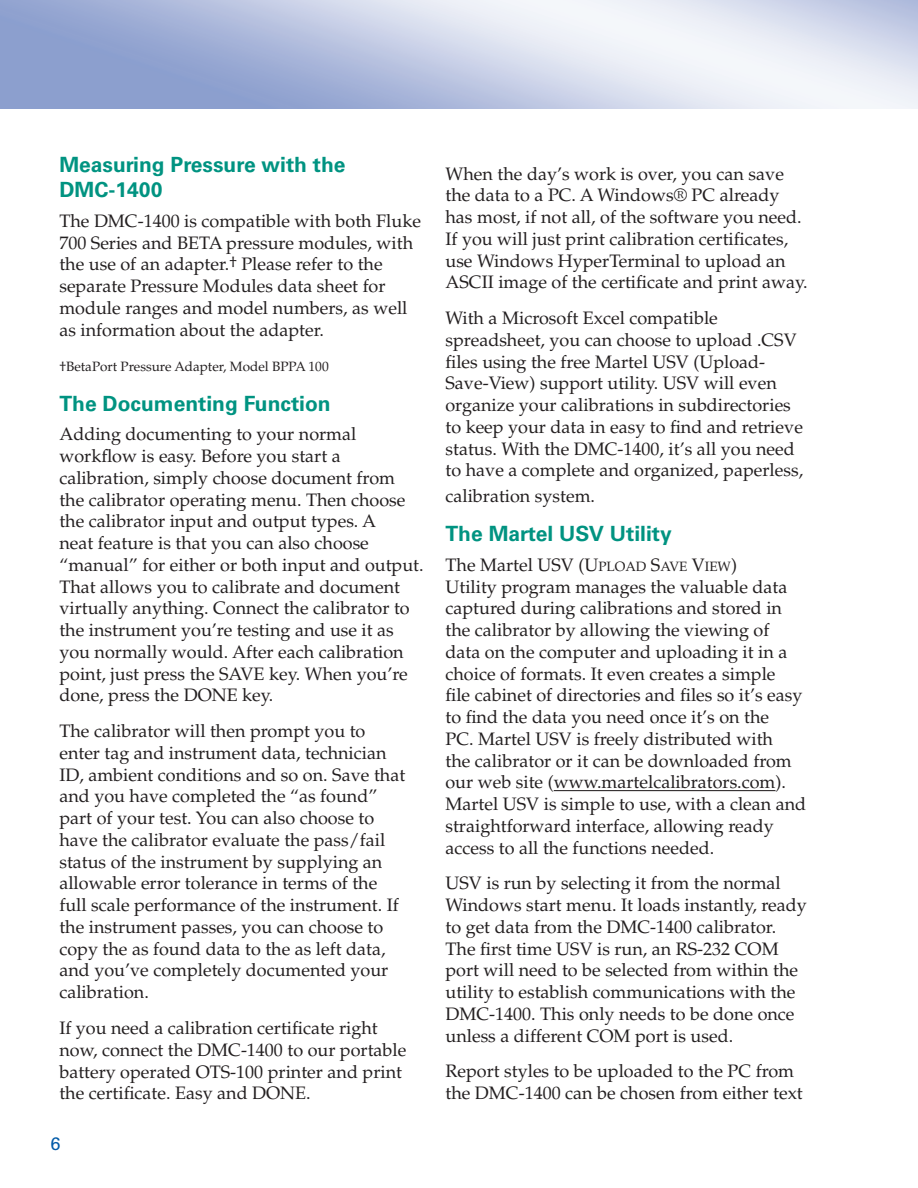
<style>
.page{position:relative;width:918px;height:1188px;background:#fff}
.page>*{position:absolute;margin:0;border:0;box-sizing:border-box;transform-origin:0 0}
.t1{font:700 21px/25.2px "Univers";color:#009381}
.t2{font:18px/21.8px "Palatino";color:#231f20}
.t3{font:18px "Univers";color:#015aa8}
.t4{font:13.5px "Palatino";color:#231f20}
.s1{font-size:13.5px}
</style>
<div class="page">
<hr style="left:554px;top:790px;width:222px;height:1px;background:#231f20">
<p class="t1" style="left:59px;top:154px;width:288px">Measuring Pressure with the<br>DMC-1400</p>
<p class="t2" style="left:59px;top:212px;width:363px">The DMC-1400 is compatible with both Fluke 700 Series and BETA pressure modules, with the use of an adapter.<sup>†</sup> Please refer to the separate Pressure Modules data sheet for module ranges and model numbers, as well as information about the adapter.</p>
<p class="t4" style="left:59px;top:361px;width:271px">†BetaPort Pressure Adapter, Model BPPA 100</p>
<p class="t1" style="left:59px;top:392px;width:273px">The Documenting Function</p>
<p class="t2" style="left:59px;top:425px;width:366px">Adding documenting to your normal workflow is easy. Before you start a calibration, simply choose document from the calibrator operating menu. Then choose the calibrator input and output types. A<br>neat feature is that you can also choose “manual” for either or both input and output.<br>That allows you to calibrate and document virtually anything. Connect the calibrator to the instrument you’re testing and use it as you normally would. After each calibration point, just press the SAVE key. When you’re done, press the DONE key.</p>
<p class="t2" style="left:59px;top:722px;width:347px">The calibrator will then prompt you to enter tag and instrument data, technician ID, ambient conditions and so on. Save that and you have completed the “as found” part of your test. You can also choose to have the calibrator evaluate the pass/fail status of the instrument by supplying an allowable error tolerance in terms of the full scale performance of the instrument. If the instrument passes, you can choose to copy the as found data to the as left data, and you’ve completely documented your calibration.</p>
<p class="t2" style="left:59px;top:1019px;width:349px">If you need a calibration certificate right now, connect the DMC-1400 to our portable battery operated OTS-100 printer and print the certificate. Easy and DONE.</p>
<p class="t3" style="left:51px;top:1137px;width:12px">6</p>
<p class="t2" style="left:446px;top:165px;width:364px">When the day’s work is over, you can save the data to a PC. A Windows® PC already has most, if not all, of the software you need.<br>If you will just print calibration certificates, use Windows HyperTerminal to upload an ASCII image of the certificate and print away.</p>
<p class="t2" style="left:446px;top:309px;width:359px">With a Microsoft Excel compatible spreadsheet, you can choose to upload .CSV files using the free Martel USV (Upload-Save-View) support utility. USV will even organize your calibrations in subdirectories to keep your data in easy to find and retrieve status. With the DMC-1400, it’s all you need to have a complete and organized, paperless,</p>
<p class="t2" style="left:446px;top:487px;width:151px">calibration system.</p>
<p class="t1" style="left:446px;top:523px;width:228px">The Martel USV Utility</p>
<p class="t2" style="left:445px;top:556px;width:362px">The Martel USV (U<span class="s1">PLOAD</span> S<span class="s1">AVE</span> V<span class="s1">IEW</span>)<br>Utility program manages the valuable data captured during calibrations and stored in the calibrator by allowing the viewing of data on the computer and uploading it in a choice of formats. It even creates a simple<br>file cabinet of directories and files so it’s easy to find the data you need once it’s on the<br>PC. Martel USV is freely distributed with<br>the calibrator or it can be downloaded from our web site (www.martelcalibrators.com).<br>Martel USV is simple to use, with a clean and straightforward interface, allowing ready access to all the functions needed.</p>
<p class="t2" style="left:445px;top:874px;width:363px">USV is run by selecting it from the normal Windows start menu. It loads instantly, ready to get data from the DMC-1400 calibrator.<br>The first time USV is run, an RS-232 COM port will need to be selected from within the utility to establish communications with the DMC-1400. This only needs to be done once unless a different COM port is used.</p>
<p class="t2" style="left:445px;top:1062px;width:359px">Report styles to be uploaded to the PC from the DMC-1400 can be chosen from either text</p>
</div>
